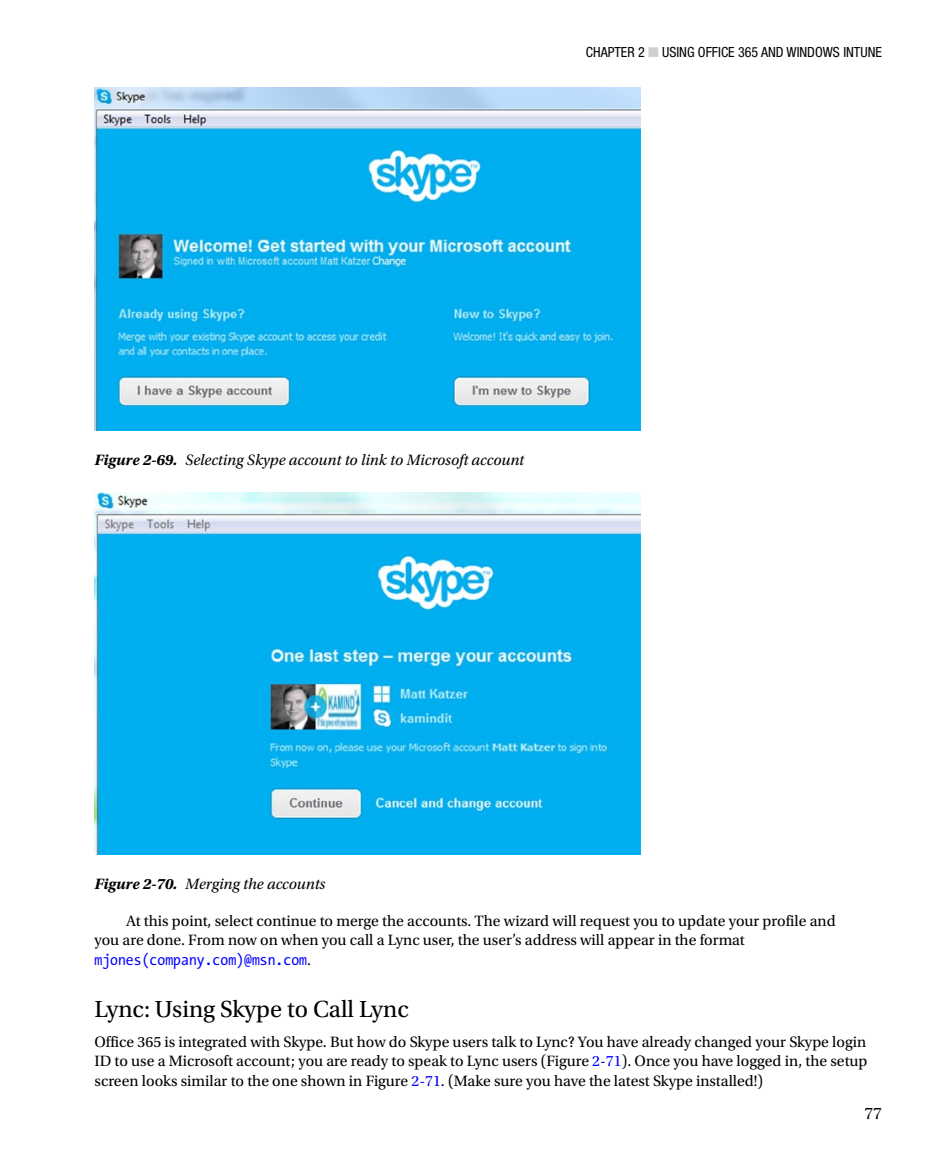
<style>
.page{position:relative;width:945px;height:1166px;background:#fff}
.page>*{position:absolute;margin:0;border:0;box-sizing:border-box;transform-origin:0 0}
.t1{font:24.5px "Utopia Std";color:#000}
.t2{font:17.5px "Utopia Std";color:#000}
.t3{font:15.75px/19.2px "Utopia Std";color:#000}
.t4{font:italic 15.75px "Utopia Std";color:#000}
.t5{font:15.75px "The Sans Mono Con Normal";color:#00f}
.t6{font:condensed 14px "Helvetica Neue";color:#000}
.s1{color:#cfd0d0}
.s2{font-weight:700}
.s3{font-family:"Utopia Std";color:#000}
.s4{color:#0000fa}
</style>
<div class="page">
<img style="left:94px;top:493px;width:546px;height:361px">
<img style="left:94px;top:88px;width:546px;height:342px">
<p class="t6" style="left:586px;top:44px;width:298px">CHAPTER 2 <span class="s1">■</span> USING OFFICE 365 AND WINDOWS INTUNE</p>
<p class="t4" style="left:94px;top:452px;width:431px"><span class="s2">Figure 2-69.</span> Selecting Skype account to link to Microsoft account</p>
<p class="t4" style="left:94px;top:875px;width:232px"><span class="s2">Figure 2-70.</span> Merging the accounts</p>
<p class="t3" style="left:94px;top:911px;width:743px;text-indent:32px">At this point, select continue to merge the accounts. The wizard will request you to update your profile and you are done. From now on when you call a Lync user, the user’s address will appear in the format</p>
<p class="t5" style="left:94px;top:951px;width:218px">mjones(company.com)@msn.com<span class="s3">.</span></p>
<h1 class="t1" style="left:94px;top:996px;width:316px">Lync: Using Skype to Call Lync</h1>
<p class="t3" style="left:94px;top:1032px;width:775px;text-align:justify">Office 365 is integrated with Skype. But how do Skype users talk to Lync? You have already changed your Skype login ID to use a Microsoft account; you are ready to speak to Lync users (Figure <span class="s4">2-71</span>). Once you have logged in, the setup screen looks similar to the one shown in Figure <span class="s4">2-71</span>. (Make sure you have the latest Skype installed!)</p>
<p class="t2" style="left:864px;top:1103px;width:19px">77</p>
</div>
